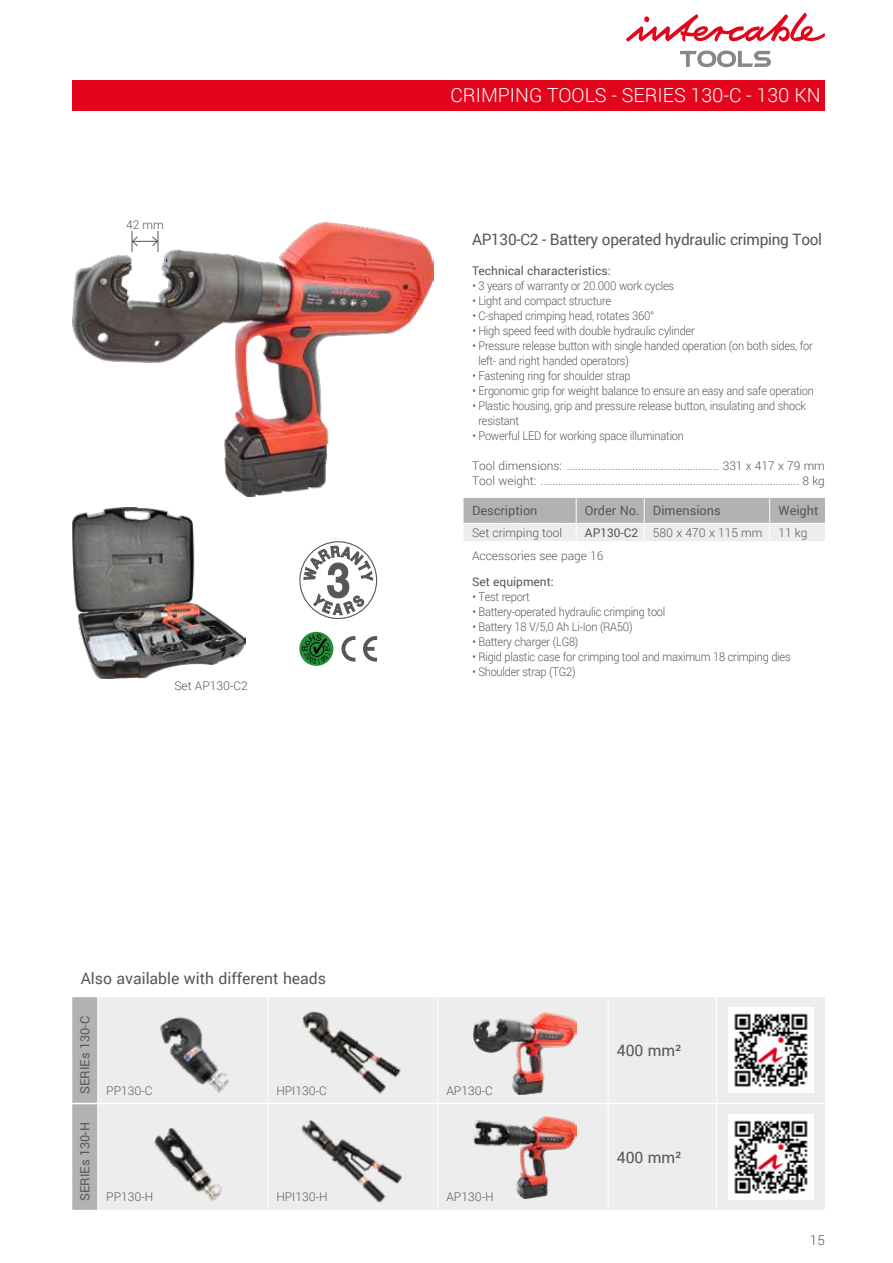
<style>
.page{position:relative;width:893px;height:1263px;background:#fff}
.page>*{position:absolute;margin:0;border:0;box-sizing:border-box;transform-origin:0 0}
.t1{font:300 19.5px "Roboto";color:#fff}
.t2{font:15.75px "Roboto";letter-spacing:-.02em;color:#575756}
.t3{font:15.75px "Roboto";color:#575756}
.t4{font:300 13.5px "Roboto";color:#575756}
.t5{font:12.75px "Roboto";color:#575756}
.t6{font:300 12px/15px "Roboto";letter-spacing:-.02em;color:#575756;scale:.92 1}
.t7{font:300 12px/15px "Roboto";color:#575756}
.t8{font:300 12px "Roboto";letter-spacing:-.02em;color:#575756}
.t9{font:12px "Roboto";color:#575756}
.s1{font-weight:400}
</style>
<div class="page">
<svg style="left:680px;top:51px;width:91px;height:16px"></svg>
<svg style="left:626px;top:13px;width:199px;height:29px"></svg>
<div style="left:72px;top:80px;width:753px;height:31px;background:#e3051b"></div>
<div style="left:99px;top:997px;width:726px;height:213px;background:#ededed"></div>
<hr style="left:268px;top:997px;width:1px;height:106px;background:#fff">
<hr style="left:438px;top:997px;width:1px;height:106px;background:#fff">
<hr style="left:608px;top:997px;width:1px;height:106px;background:#fff">
<hr style="left:716px;top:997px;width:1px;height:106px;background:#fff">
<hr style="left:268px;top:1104px;width:1px;height:106px;background:#fff">
<hr style="left:438px;top:1104px;width:1px;height:106px;background:#fff">
<hr style="left:608px;top:1104px;width:1px;height:106px;background:#fff">
<hr style="left:716px;top:1104px;width:1px;height:106px;background:#fff">
<svg style="left:72px;top:997px;width:26px;height:213px;background:#b6b5b5"></svg>
<hr style="left:98px;top:1103px;width:170px;height:1px;background:#fff">
<hr style="left:268px;top:1103px;width:170px;height:1px;background:#fff">
<hr style="left:438px;top:1103px;width:170px;height:1px;background:#fff">
<hr style="left:608px;top:1103px;width:108px;height:1px;background:#fff">
<hr style="left:716px;top:1103px;width:109px;height:1px;background:#fff">
<img style="left:728px;top:1007px;width:85px;height:85px">
<img style="left:728px;top:1114px;width:85px;height:85px">
<svg style="left:463px;top:498px;width:362px;height:43px;background:#cccbcb"></svg>
<img style="left:72px;top:223px;width:362px;height:274px">
<img style="left:72px;top:507px;width:174px;height:172px">
<svg style="left:132px;top:231px;width:27px;height:21px"></svg>
<img style="left:158px;top:1012px;width:73px;height:83px">
<img style="left:291px;top:1009px;width:118px;height:88px">
<img style="left:142px;top:1124px;width:95px;height:80px">
<img style="left:291px;top:1119px;width:119px;height:87px">
<img style="left:474px;top:1116px;width:102px;height:82px">
<img style="left:473px;top:1012px;width:103px;height:83px">
<svg style="left:299px;top:632px;width:34px;height:34px"></svg>
<svg style="left:302px;top:634px;width:29px;height:30px"></svg>
<svg style="left:363px;top:636px;width:14px;height:26px"></svg>
<svg style="left:341px;top:636px;width:14px;height:25px"></svg>
<div style="left:299px;top:541px;width:78px;height:78px;border:1px solid #575756;border-radius:50%"></div>
<svg style="left:303px;top:544px;width:70px;height:71px"></svg>
<p class="t8" style="left:126px;top:216px;width:39px">42 mm</p>
<p class="t7" style="left:174px;top:678px;width:75px">Set AP130-C2</p>
<h2 class="t3" style="left:81px;top:968px;width:247px">Also available with different heads</h2>
<h1 class="t1" style="left:450px;top:82px;width:372px">CRIMPING TOOLS - SERIES 130-C - 130 KN</h1>
<h2 class="t2" style="left:472px;top:228px;width:352px">AP130-C2 - Battery operated hydraulic crimping Tool</h2>
<p class="t9" style="left:472px;top:262px;width:140px">Technical characteristics:</p>
<p class="t6" style="left:472px;top:278px;width:221px">• 3 years of warranty or 20.000 work cycles</p>
<p class="t6" style="left:472px;top:293px;width:152px">• Light and compact structure</p>
<p class="t6" style="left:472px;top:308px;width:199px">• C-shaped crimping head, rotates 360°</p>
<p class="t6" style="left:472px;top:323px;width:243px">• High speed feed with double hydraulic cylinder</p>
<p class="t6" style="left:478px;top:338px;width:365px;text-indent:-6px">• Pressure release button with single handed operation (on both sides, for left- and right handed operators)</p>
<p class="t6" style="left:472px;top:368px;width:174px">• Fastening ring for shoulder strap</p>
<p class="t6" style="left:472px;top:383px;width:373px">• Ergonomic grip for weight balance to ensure an easy and safe operation</p>
<p class="t6" style="left:478px;top:398px;width:358px;text-indent:-6px">• Plastic housing, grip and pressure release button, insulating and shock resistant</p>
<p class="t6" style="left:472px;top:428px;width:231px">• Powerful LED for working space illumination</p>
<p class="t7" style="left:472px;top:458px;width:354px">Tool dimensions: ..................................................... 331 x 417 x 79 mm<br>Tool weight: .......................................................................................... 8 kg</p>
<p class="t5" style="left:472px;top:501px;width:67px">Description</p>
<p class="t5" style="left:585px;top:501px;width:137px">Order No. Dimensions</p>
<p class="t5" style="left:778px;top:501px;width:42px">Weight</p>
<p class="t7" style="left:472px;top:524px;width:92px">Set crimping tool</p>
<p class="t7" style="left:585px;top:524px;width:179px"><span class="s1">AP130-C2</span> 580 x 470 x 115 mm</p>
<p class="t8" style="left:778px;top:524px;width:31px">11 kg</p>
<p class="t7" style="left:472px;top:548px;width:133px">Accessories see page 16</p>
<p class="t9" style="left:472px;top:573px;width:83px">Set equipment:</p>
<p class="t6" style="left:472px;top:589px;width:64px">• Test report</p>
<p class="t6" style="left:472px;top:604px;width:211px">• Battery-operated hydraulic crimping tool</p>
<p class="t6" style="left:472px;top:619px;width:176px">• Battery 18 V/5,0 Ah Li-Ion (RA50)</p>
<p class="t6" style="left:472px;top:634px;width:117px">• Battery charger (LG8)</p>
<p class="t6" style="left:472px;top:649px;width:347px">• Rigid plastic case for crimping tool and maximum 18 crimping dies</p>
<p class="t6" style="left:472px;top:664px;width:114px">• Shoulder strap (TG2)</p>
<p class="t5" style="left:76px;top:1094px;width:80px;rotate:-90deg">SERIEs 130-C</p>
<p class="t5" style="left:76px;top:1201px;width:81px;rotate:-90deg">SERIEs 130-H</p>
<p class="t8" style="left:106px;top:1082px;width:48px">PP130-C</p>
<p class="t8" style="left:276px;top:1082px;width:52px">HPI130-C</p>
<p class="t8" style="left:446px;top:1082px;width:48px">AP130-C</p>
<p class="t8" style="left:106px;top:1189px;width:49px">PP130-H</p>
<p class="t8" style="left:276px;top:1189px;width:53px">HPI130-H</p>
<p class="t8" style="left:446px;top:1189px;width:49px">AP130-H</p>
<h2 class="t2" style="left:617px;top:1039px;width:67px">400 mm²</h2>
<h2 class="t2" style="left:617px;top:1146px;width:67px">400 mm²</h2>
<p class="t4" style="left:810px;top:1231px;width:16px">15</p>
</div>
